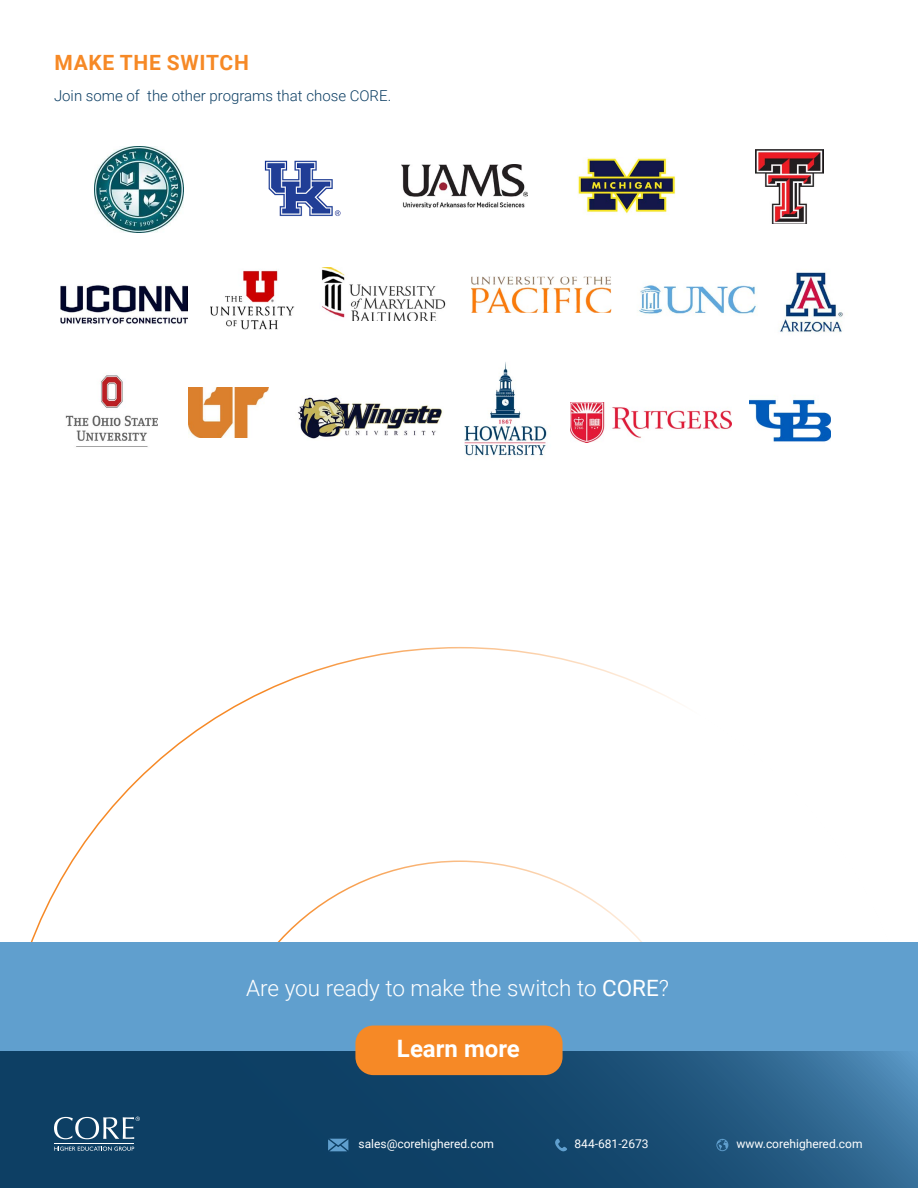
<style>
.page{position:relative;width:918px;height:1188px;background:#fff}
.page>*{position:absolute;margin:0;border:0;box-sizing:border-box;transform-origin:0 0}
.t1{font:700 24px "Roboto";color:#fff}
.t2{font:300 22.5px "Roboto";color:#fff}
.t3{font:700 21px "Roboto";letter-spacing:.035em;color:#f68926}
.t4{font:300 15px "Roboto";color:#0d3f64}
.t5{font:12px "Roboto";color:#fff}
.s1{font-weight:400}
</style>
<div class="page">
<svg style="left:30px;top:647px;width:652px;height:295px"></svg>
<svg style="left:0;top:1050px;width:918px;height:138px;background:#184c73"></svg>
<hr style="left:54px;top:1143px;width:80px;height:1px;background:#fff">
<svg style="left:54px;top:1117px;width:86px;height:22px;background:#496e8a"></svg>
<svg style="left:54px;top:1147px;width:80px;height:4px"></svg>
<svg style="left:328px;top:1139px;width:20px;height:12px"></svg>
<svg style="left:555px;top:1139px;width:12px;height:13px"></svg>
<svg style="left:716px;top:1139px;width:12px;height:12px"></svg>
<div style="left:0;top:942px;width:918px;height:108px;background:#609fce"></div>
<img style="left:60px;top:284px;width:128px;height:41px">
<img style="left:465px;top:362px;width:82px;height:94px">
<img style="left:297px;top:397px;width:146px;height:42px">
<img style="left:578px;top:158px;width:98px;height:56px">
<img style="left:570px;top:402px;width:161px;height:40px">
<img style="left:471px;top:277px;width:140px;height:36px">
<img style="left:756px;top:150px;width:67px;height:74px">
<img style="left:638px;top:285px;width:118px;height:30px">
<img style="left:65px;top:375px;width:93px;height:72px">
<img style="left:264px;top:160px;width:77px;height:57px">
<img style="left:779px;top:272px;width:64px;height:61px">
<img style="left:210px;top:270px;width:84px;height:60px">
<img style="left:750px;top:399px;width:81px;height:43px">
<img style="left:321px;top:268px;width:125px;height:53px">
<img style="left:401px;top:164px;width:126px;height:43px">
<img style="left:189px;top:387px;width:79px;height:51px">
<img style="left:95px;top:147px;width:88px;height:85px">
<div style="left:355px;top:1026px;width:208px;height:49px;background:#f68926;border-radius:18px"></div>
<h3 class="t3" style="left:54px;top:48px;width:196px">MAKE THE SWITCH</h3>
<p class="t4" style="left:54px;top:85px;width:339px">Join some of the other programs that chose CORE.</p>
<h2 class="t2" style="left:246px;top:972px;width:424px">Are you ready to make the switch to <span class="s1">CORE</span>?</h2>
<h1 class="t1" style="left:397px;top:1032px;width:124px">Learn more</h1>
<p class="t5" style="left:359px;top:1135px;width:137px">sales@corehighered.com</p>
<p class="t5" style="left:575px;top:1135px;width:76px">844-681-2673</p>
<p class="t5" style="left:737px;top:1135px;width:127px">www.corehighered.com</p>
</div>
